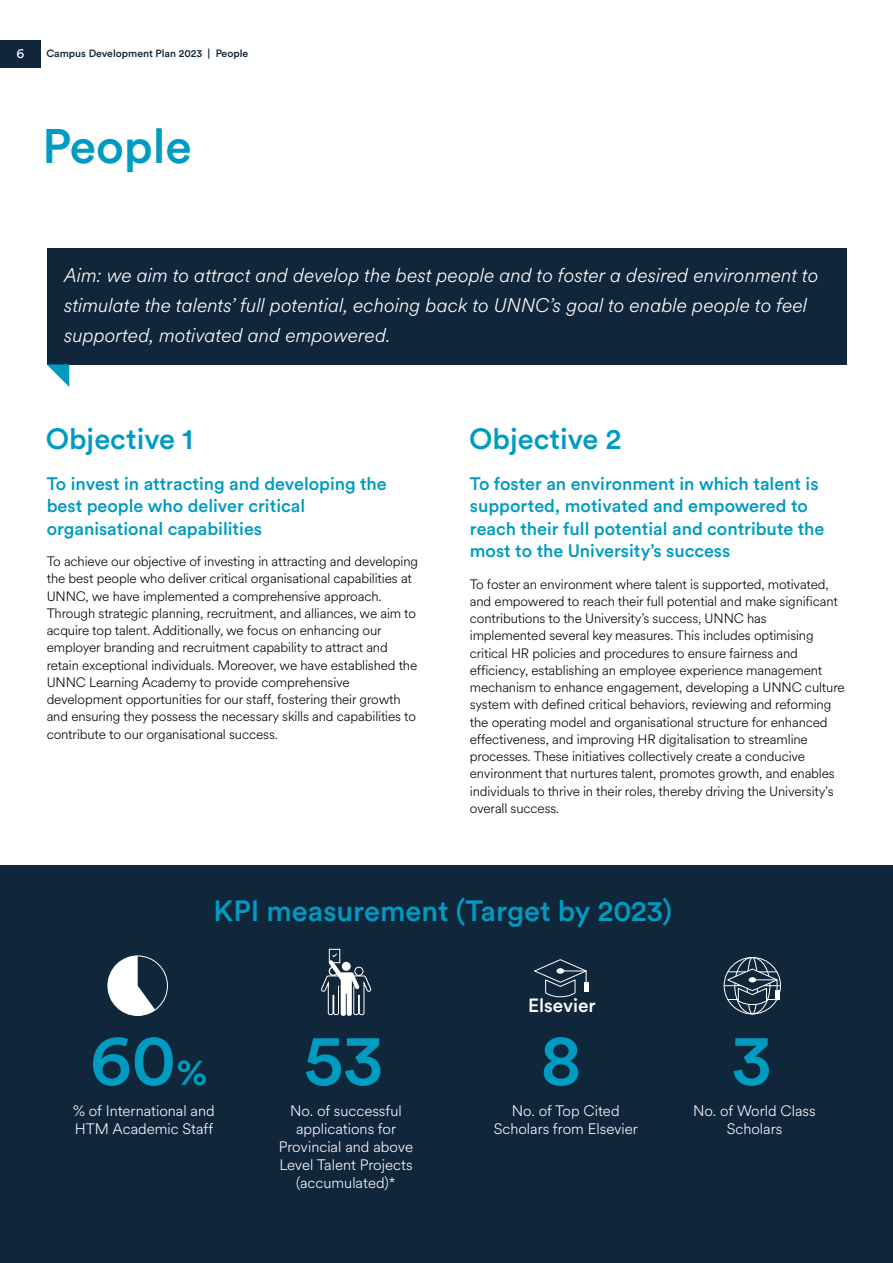
<style>
.page{position:relative;width:893px;height:1263px;background:#fff}
.page>*{position:absolute;margin:0;border:0;box-sizing:border-box;transform-origin:0 0}
.t1{font:500 72px "Circular Std";color:#009bc1}
.t2{font:500 48px "Circular Std";color:#009bc1}
.t3{font:500 29.1px "Circular Std";color:#009bc1}
.t4{font:italic 300 19.5px/30px "Circular Spotify Text";color:#fff}
.t5{font:500 19.05px "Circular Std";color:#fff}
.t6{font:500 18px/22.5px "Circular Std";color:#009bc1}
.t7{font:300 15px/18px "Circular Spotify Text";color:#fff;text-align:center}
.t8{font:300 13.5px/17.2px "Circular Spotify Text";letter-spacing:-.01em;color:#000}
.t9{font:13.5px "Circular Std";color:#fff}
.t10{font:500 10.5px "Circular Std";color:#10263b}
.s1{font-size:37.5px}
</style>
<div class="page">
<div style="left:0;top:865px;width:893px;height:398px;background:#10263b"></div>
<div style="left:47px;top:248px;width:799px;height:116px;background:#10263b"></div>
<svg style="left:47px;top:364px;width:22px;height:23px"></svg>
<div style="left:0;top:40px;width:41px;height:27px;background:#10263b"></div>
<svg style="left:108px;top:956px;width:47px;height:59px"></svg>
<div style="left:329px;top:949px;width:11px;height:14px;border:1px solid #fff"></div>
<svg style="left:321px;top:953px;width:51px;height:63px"></svg>
<svg style="left:534px;top:959px;width:53px;height:38px"></svg>
<hr style="left:584px;top:982px;width:4px;height:10px;background:#fff">
<div style="left:724px;top:957px;width:57px;height:57px;border:1px solid #fff;border-radius:50%"></div>
<div style="left:747px;top:957px;width:11px;height:57px;border:1px solid #fff;border-radius:50%"></div>
<hr style="left:724px;top:985px;width:56px;height:1px;background:#fff">
<svg style="left:726px;top:968px;width:53px;height:37px"></svg>
<p class="t9" style="left:17px;top:45px;width:9px">6</p>
<p class="t10" style="left:46px;top:47px;width:203px">Campus Development Plan 2023 | People</p>
<h2 class="t2" style="left:42px;top:116px;width:151px">People</h2>
<h3 class="t4" style="left:64px;top:260px;width:756px">Aim: we aim to attract and develop the best people and to foster a desired environment to stimulate the talents’ full potential, echoing back to UNNC’s goal to enable people to feel supported, motivated and empowered.</h3>
<h3 class="t3" style="left:46px;top:421px;width:149px">Objective 1</h3>
<h3 class="t6" style="left:47px;top:472px;width:342px">To invest in attracting and developing the best people who deliver critical organisational capabilities</h3>
<p class="t8" style="left:47px;top:553px;width:373px">To achieve our objective of investing in attracting and developing the best people who deliver critical organisational capabilities at UNNC, we have implemented a comprehensive approach.<br>Through strategic planning, recruitment, and alliances, we aim to acquire top talent. Additionally, we focus on enhancing our employer branding and recruitment capability to attract and retain exceptional individuals. Moreover, we have established the UNNC Learning Academy to provide comprehensive development opportunities for our staff, fostering their growth and ensuring they possess the necessary skills and capabilities to contribute to our organisational success.</p>
<h3 class="t3" style="left:469px;top:421px;width:154px">Objective 2</h3>
<h3 class="t6" style="left:470px;top:472px;width:356px">To foster an environment in which talent is supported, motivated and empowered to reach their full potential and contribute the most to the University’s success</h3>
<p class="t8" style="left:470px;top:576px;width:376px">To foster an environment where talent is supported, motivated, and empowered to reach their full potential and make significant contributions to the University’s success, UNNC has implemented several key measures. This includes optimising critical HR policies and procedures to ensure fairness and efficiency, establishing an employee experience management mechanism to enhance engagement, developing a UNNC culture system with defined critical behaviors, reviewing and reforming the operating model and organisational structure for enhanced effectiveness, and improving HR digitalisation to streamline processes. These initiatives collectively create a conducive environment that nurtures talent, promotes growth, and enables individuals to thrive in their roles, thereby driving the University's overall success.</p>
<h3 class="t3" style="left:214px;top:892px;width:460px">KPI measurement (Target by 2023)</h3>
<h3 class="t5" style="left:528px;top:993px;width:69px">Elsevier</h3>
<h1 class="t1" style="left:90px;top:1014px;width:119px">60<span class="s1">%</span></h1>
<h1 class="t1" style="left:304px;top:1014px;width:81px">53</h1>
<h1 class="t1" style="left:541px;top:1014px;width:42px">8</h1>
<h1 class="t1" style="left:732px;top:1014px;width:41px">3</h1>
<p class="t7" style="left:73px;top:1102px;width:143px;text-align:left">% of International and<br>HTM Academic Staff</p>
<p class="t7" style="left:494px;top:1102px;width:146px">No. of Top Cited<br>Scholars from Elsevier</p>
<p class="t7" style="left:693px;top:1102px;width:124px">No. of World Class<br>Scholars</p>
<p class="t7" style="left:279px;top:1102px;width:136px">No. of successful applications for<br>Provincial and above<br>Level Talent Projects (accumulated)*</p>
</div>
